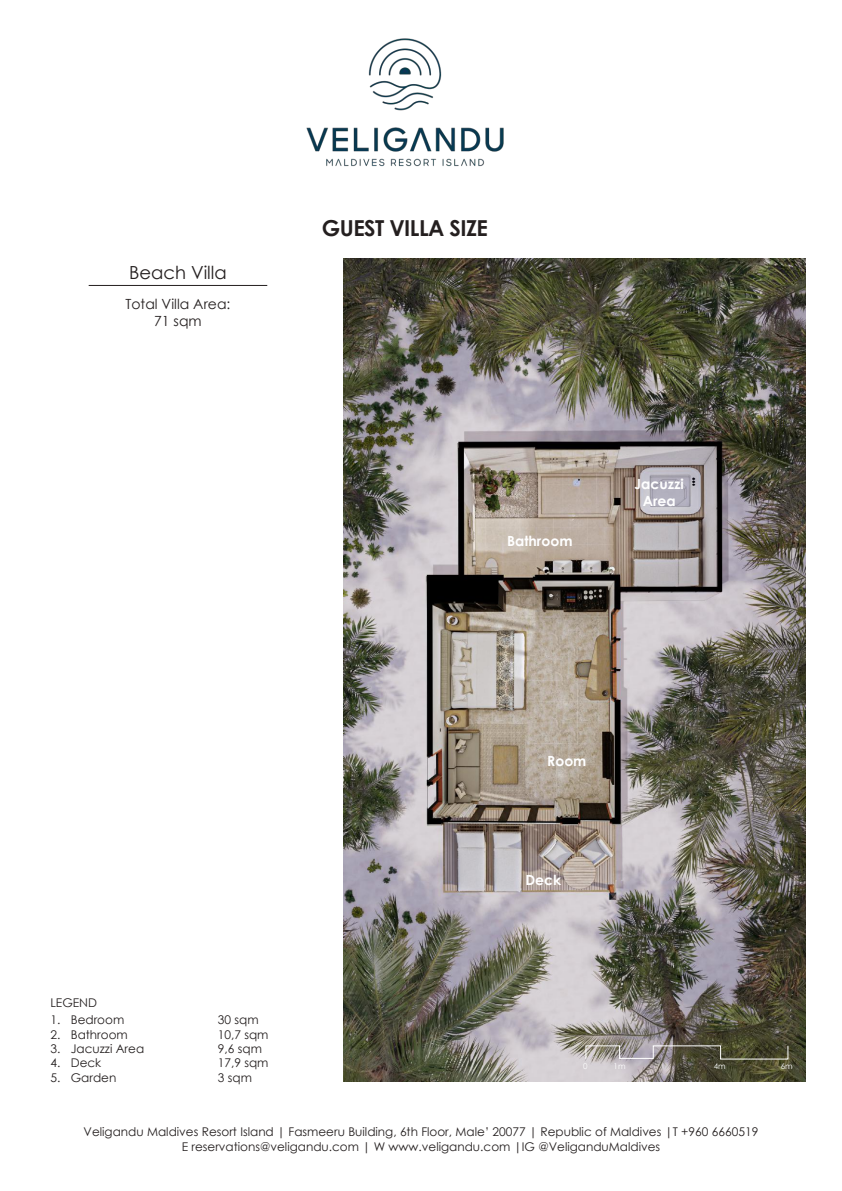
<style>
.page{position:relative;width:842px;height:1191px;background:#fff}
.page>*{position:absolute;margin:0;border:0;box-sizing:border-box;transform-origin:0 0}
.t1{font:700 22px "Century Gothic";letter-spacing:-.025em;color:#241f1f}
.t2{font:18px "Century Gothic";color:#241f1f}
.t3{font:700 14px/16.8px "Century Gothic";color:#fff;text-align:center}
.t4{font:14px/16.8px "Century Gothic";color:#241f1f;text-align:center}
.t5{font:12px/14.4px "Century Gothic";color:#241f1f}
.t6{font:8px "Century Gothic";color:#fff}
</style>
<div class="page">
<img style="left:306px;top:38px;width:198px;height:129px">
<img style="left:343px;top:259px;width:463px;height:822px">
<hr style="left:89px;top:285px;width:178px;height:1px;background:#241f1f">
<svg style="left:585px;top:1044px;width:204px;height:16px;background:#777467"></svg>
<h2 class="t2" style="left:129px;top:261px;width:99px">Beach Villa</h2>
<p class="t4" style="left:126px;top:295px;width:106px">Total Villa Area:<br>71 sqm</p>
<h1 class="t1" style="left:322px;top:214px;width:167px">GUEST VILLA SIZE</h1>
<p class="t3" style="left:507px;top:532px;width:67px">Bathroom</p>
<p class="t3" style="left:634px;top:475px;width:51px">Jacuzzi<br>Area</p>
<p class="t5" style="left:50px;top:994px;width:48px">LEGEND</p>
<p class="t5" style="left:50px;top:1012px;width:11px;text-align:justify">1.<br>2.<br>3.<br>4.<br>5.</p>
<p class="t5" style="left:71px;top:1012px;width:75px">Bedroom<br>Bathroom<br>Jacuzzi Area<br>Deck<br>Garden</p>
<p class="t5" style="left:218px;top:1012px;width:52px">30 sqm<br>10,7 sqm<br>9,6 sqm<br>17,9 sqm<br>3 sqm</p>
<p class="t3" style="left:547px;top:751px;width:41px">Room</p>
<p class="t3" style="left:525px;top:871px;width:37px">Deck</p>
<p class="t6" style="left:583px;top:1060px;width:6px">0</p>
<p class="t6" style="left:614px;top:1060px;width:13px">1m</p>
<p class="t6" style="left:714px;top:1060px;width:13px">4m</p>
<p class="t6" style="left:781px;top:1060px;width:13px">6m</p>
<p class="t5" style="left:84px;top:1124px;width:676px;text-align:center">Veligandu Maldives Resort Island | Fasmeeru Building, 6th Floor, Male’ 20077 | Republic of Maldives |T +960 6660519<br>E reservations@veligandu.com | W www.veligandu.com |IG @VeliganduMaldives</p>
</div>
